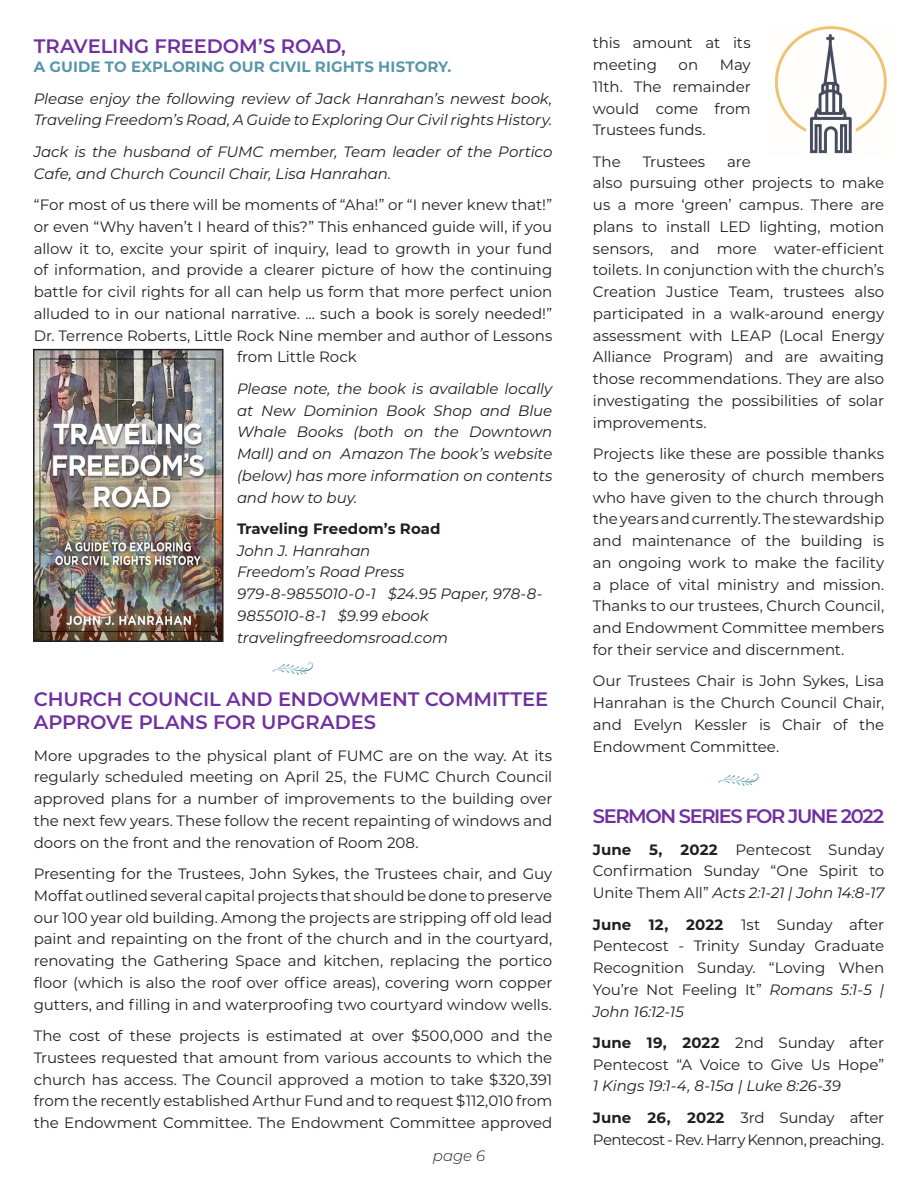
<style>
.page{position:relative;width:918px;height:1188px;background:#fff}
.page>*{position:absolute;margin:0;border:0;box-sizing:border-box;transform-origin:0 0}
.t1{font:600 19.5px/23.4px "Montserrat";letter-spacing:-.005em;color:#7030a0}
.t2{font:600 19.5px "Montserrat";letter-spacing:-.075em;color:#7030a0}
.t3{font:15px/21.8px "Montserrat";letter-spacing:-.005em;color:#231f20;text-align:justify}
.t4{font:italic 15px/21.8px "Montserrat";letter-spacing:-.005em;color:#231f20}
.t5{font:15px/21.8px "Montserrat";letter-spacing:-.03em;color:#231f20}
.t6{font:700 15px "Montserrat";letter-spacing:.01em;color:#5896a9}
.t7{font:italic 300 15px "Montserrat";color:#231f20}
.s1{font-weight:700;font-style:normal}
.s2{font-weight:700}
.s3{font-style:italic}
</style>
<div class="page">
<img style="left:775px;top:26px;width:112px;height:128px">
<img style="left:36px;top:352px;width:185px;height:287px">
<div style="left:33px;top:349px;width:191px;height:293px;border:2px solid #231f20"></div>
<h2 class="t1" style="left:34px;top:33px;width:314px">TRAVELING FREEDOM’S ROAD,</h2>
<h3 class="t6" style="left:34px;top:56px;width:419px">A GUIDE TO EXPLORING OUR CIVIL RIGHTS HISTORY.</h3>
<p class="t4" style="left:34px;top:87px;width:520px">Please enjoy the following review of Jack Hanrahan’s newest book,<br>Traveling Freedom’s Road, A Guide to Exploring Our Civil rights History.</p>
<p class="t4" style="left:34px;top:140px;width:520px">Jack is the husband of FUMC member, Team leader of the Portico<br>Cafe, and Church Council Chair, Lisa Hanrahan.</p>
<p class="t3" style="left:34px;top:193px;width:520px;text-align:center">“For most of us there will be moments of “Aha!” or “I never knew that!” or even “Why haven’t I heard of this?” This enhanced guide will, if you allow it to, excite your spirit of inquiry, lead to growth in your fund of information, and provide a clearer picture of how the continuing battle for civil rights for all can help us form that more perfect union alluded to in our national narrative. ... such a book is sorely needed!” Dr. Terrence Roberts, Little Rock Nine member and author of Lessons from Little Rock</p>
<p class="t4" style="left:237px;top:377px;width:317px;text-align:justify">Please note, the book is available locally at New Dominion Book Shop and Blue Whale Books (both on the Downtown Mall) and on Amazon The book’s website (below) has more information on contents and how to buy.</p>
<p class="t4" style="left:237px;top:517px;width:307px"><span class="s1">Traveling Freedom’s Road<br></span>John J. Hanrahan<br>Freedom’s Road Press<br>979-8-9855010-0-1 $24.95 Paper, 978-8-<br>9855010-8-1 $9.99 ebook travelingfreedomsroad.com</p>
<h2 class="t1" style="left:34px;top:686px;width:516px">CHURCH COUNCIL AND ENDOWMENT COMMITTEE<br>APPROVE PLANS FOR UPGRADES</h2>
<p class="t3" style="left:34px;top:744px;width:520px">More upgrades to the physical plant of FUMC are on the way. At its regularly scheduled meeting on April 25, the FUMC Church Council approved plans for a number of improvements to the building over the next few years. These follow the recent repainting of windows and doors on the front and the renovation of Room 208.</p>
<p class="t3" style="left:34px;top:862px;width:520px">Presenting for the Trustees, John Sykes, the Trustees chair, and Guy Moffat outlined several capital projects that should be done to preserve our 100 year old building. Among the projects are stripping off old lead paint and repainting on the front of the church and in the courtyard, renovating the Gathering Space and kitchen, replacing the portico floor (which is also the roof over office areas), covering worn copper gutters, and filling in and waterproofing two courtyard window wells.</p>
<p class="t3" style="left:34px;top:1024px;width:520px">The cost of these projects is estimated at over $500,000 and the Trustees requested that amount from various accounts to which the church has access. The Council approved a motion to take $320,391 from the recently established Arthur Fund and to request $112,010 from the Endowment Committee. The Endowment Committee approved</p>
<p class="t7" style="left:433px;top:1145px;width:54px">page 6</p>
<p class="t3" style="left:593px;top:32px;width:159px">this amount at its meeting</p>
<p class="t3" style="left:593px;top:53px;width:159px;text-indent:127px">May 11th. The remainder would come from Trustees funds.</p>
<p class="t3" style="left:593px;top:150px;width:29px">The</p>
<p class="t3" style="left:643px;top:150px;width:64px">Trustees</p>
<p class="t3" style="left:679px;top:53px;width:21px">on</p>
<p class="t3" style="left:593px;top:150px;width:293px;text-align:left;text-indent:134px">are<br>also pursuing other projects to make us a more ‘green’ campus. There are plans to install LED lighting, motion sensors, and more water-efficient toilets. In conjunction with the church’s Creation Justice Team, trustees also participated in a walk-around energy assessment with LEAP (Local Energy Alliance Program) and are awaiting those recommendations. They are also investigating the possibilities of solar improvements.</p>
<p class="t3" style="left:593px;top:442px;width:293px">Projects like these are possible thanks to the generosity of church members who have given to the church through the years and currently. The stewardship and maintenance of the building is an ongoing work to make the facility a place of vital ministry and mission.<br>Thanks to our trustees, Church Council, and Endowment Committee members for their service and discernment.</p>
<p class="t3" style="left:593px;top:670px;width:293px">Our Trustees Chair is John Sykes, Lisa Hanrahan is the Church Council Chair, and Evelyn Kessler is Chair of the Endowment Committee.</p>
<h2 class="t2" style="left:593px;top:802px;width:293px">SERMON SERIES FOR JUNE 2022</h2>
<p class="t3" style="left:593px;top:838px;width:293px"><span class="s2">June 5, 2022</span> Pentecost Sunday Confirmation Sunday “One Spirit to Unite Them All” <span class="s3">Acts 2:1-21 | John 14:8-17</span></p>
<p class="t3" style="left:593px;top:913px;width:293px"><span class="s2">June 12, 2022</span> 1st Sunday after Pentecost - Trinity Sunday Graduate Recognition Sunday. “Loving When You’re Not Feeling It” <span class="s3">Romans 5:1-5 | John 16:12-15</span></p>
<p class="t3" style="left:593px;top:1031px;width:293px"><span class="s2">June 19, 2022</span> 2nd Sunday after Pentecost “A Voice to Give Us Hope” <span class="s3">1 Kings 19:1-4, 8-15a | Luke 8:26-39</span></p>
<p class="t5" style="left:593px;top:1106px;width:293px"><span class="s2">June 26, 2022</span> 3rd Sunday after<br>Pentecost - Rev. Harry Kennon, preaching.</p>
</div>
